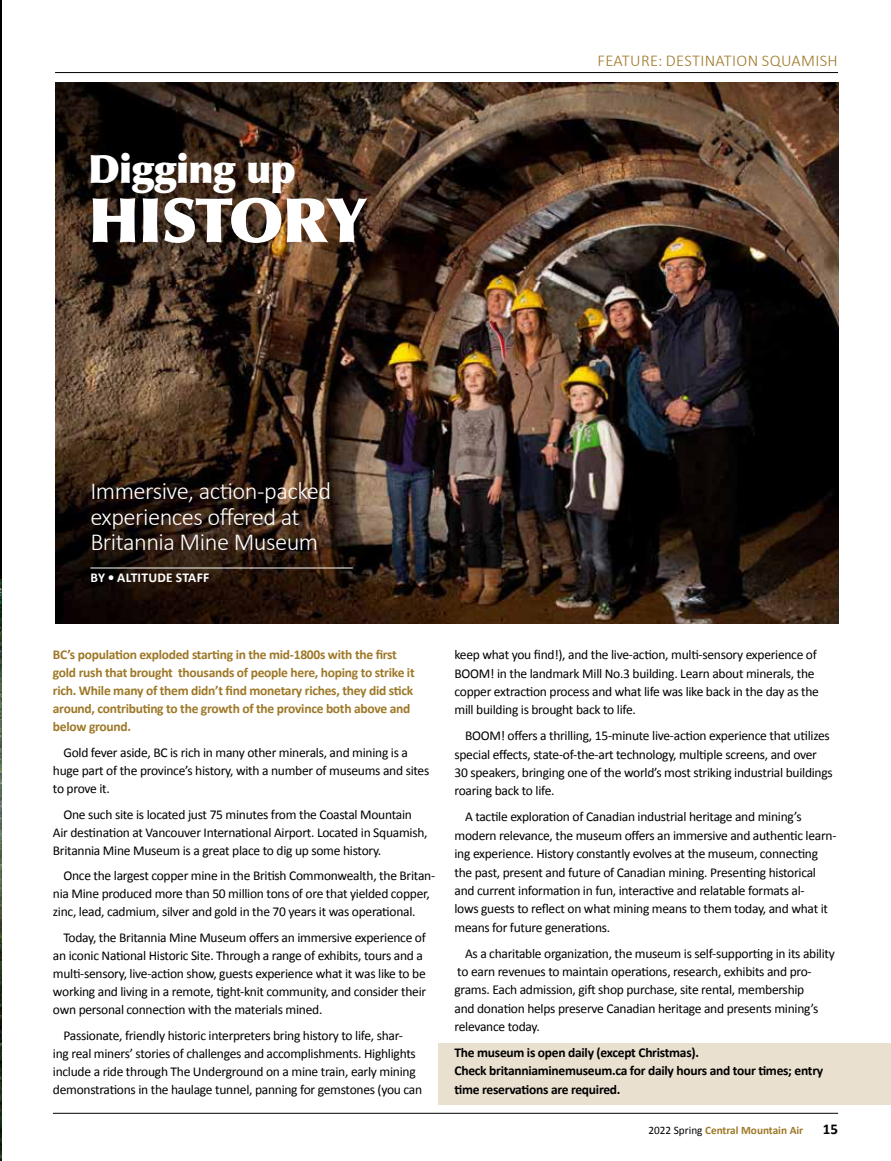
<style>
.page{position:relative;width:891px;height:1161px;background:#fff}
.page>*{position:absolute;margin:0;border:0;box-sizing:border-box;transform-origin:0 0}
.t1{font:900 61.65px "Optima";letter-spacing:-.03em;color:#fff}
.t2{font:900 39px "Optima";letter-spacing:-.02em;color:#fff}
.t3{font:300 24.45px/25.8px "Calibri";letter-spacing:-.02em;color:#fff}
.t4{font:300 16.5px "Calibri";letter-spacing:.02em;color:#9e7827}
.t5{font:700 15px "Calibri";color:#000}
.t6{font:13.5px/18.5px "Calibri";letter-spacing:-.02em;color:#000}
.t7{font:700 13.5px/18px "Calibri";letter-spacing:-.02em;color:#9e7827}
.t8{font:700 13.5px/18.5px "Calibri";letter-spacing:-.02em;color:#000}
.t9{font:700 13.5px "Calibri";letter-spacing:.02em;color:#fff}
.t10{font:700 11.4px "Calibri";color:#9e7827}
.s1{font-weight:400;color:#000}
</style>
<div class="page">
<hr style="left:53px;top:1113px;width:785px;height:1px;background:#000">
<div style="left:439px;top:1043px;width:452px;height:61px;background:#e9e0cf"></div>
<hr style="left:55px;top:72px;width:783px;height:1px;background:#000">
<img style="left:55px;top:83px;width:783px;height:541px">
<hr style="left:90px;top:568px;width:263px;height:1px;background:#fff">
<hr style="left:0;top:0;width:2px;height:581px;background:#000">
<img style="left:0;top:579px;width:2px;height:582px">
<h2 class="t2" style="left:88px;top:145px;width:209px">Digging up</h2>
<h1 class="t1" style="left:88px;top:183px;width:281px">HISTORY</h1>
<p class="t4" style="left:598px;top:51px;width:242px">FEATURE: DESTINATION SQUAMISH</p>
<h3 class="t3" style="left:90px;top:478px;width:242px">Immersive, action-packed experiences offered at<br>Britannia Mine Museum</h3>
<p class="t9" style="left:91px;top:569px;width:120px">BY • ALTITUDE STAFF</p>
<p class="t7" style="left:53px;top:645px;width:363px">BC’s population exploded starting in the mid-1800s with the first gold rush that brought thousands of people here, hoping to strike it rich. While many of them didn’t find monetary riches, they did stick around, contributing to the growth of the province both above and below ground.</p>
<p class="t6" style="left:53px;top:743px;width:378px;line-height:18px;text-indent:11px">Gold fever aside, BC is rich in many other minerals, and mining is a huge part of the province’s history, with a number of museums and sites to prove it.</p>
<p class="t6" style="left:53px;top:804px;width:376px;line-height:18px;text-indent:11px">One such site is located just 75 minutes from the Coastal Mountain<br>Air destination at Vancouver International Airport. Located in Squamish,<br>Britannia Mine Museum is a great place to dig up some history.</p>
<p class="t6" style="left:53px;top:866px;width:384px;line-height:18px;text-indent:11px">Once the largest copper mine in the British Commonwealth, the Britan&shy;nia Mine produced more than 50 million tons of ore that yielded copper, zinc, lead, cadmium, silver and gold in the 70 years it was operational.</p>
<p class="t6" style="left:53px;top:928px;width:375px;line-height:18px;text-indent:11px">Today, the Britannia Mine Museum offers an immersive experience of an iconic National Historic Site. Through a range of exhibits, tours and a multi-sensory, live-action show, guests experience what it was like to be working and living in a remote, tight-knit community, and consider their own personal connection with the materials mined.</p>
<p class="t6" style="left:53px;top:1025px;width:371px;line-height:18px;text-indent:11px">Passionate, friendly historic interpreters bring history to life, shar&shy;ing real miners’ stories of challenges and accomplishments. Highlights include a ride through The Underground on a mine train, early mining demonstrations in the haulage tunnel, panning for gemstones (you can</p>
<p class="t6" style="left:455px;top:645px;width:366px">keep what you find!), and the live-action, multi-sensory experience of BOOM! in the landmark Mill No.3 building. Learn about minerals, the copper extraction process and what life was like back in the day as the mill building is brought back to life.</p>
<p class="t6" style="left:455px;top:726px;width:380px;text-indent:11px">BOOM! offers a thrilling, 15-minute live-action experience that utilizes special effects, state-of-the-art technology, multiple screens, and over 30 speakers, bringing one of the world’s most striking industrial buildings roaring back to life.</p>
<p class="t6" style="left:455px;top:807px;width:384px;text-indent:11px">A tactile exploration of Canadian industrial heritage and mining’s modern relevance, the museum offers an immersive and authentic learn&shy;ing experience. History constantly evolves at the museum, connecting the past, present and future of Canadian mining. Presenting historical and current information in fun, interactive and relatable formats al-<br>lows guests to reflect on what mining means to them today, and what it means for future generations.</p>
<p class="t6" style="left:455px;top:943px;width:382px;text-indent:10px">As a charitable organization, the museum is self-supporting in its ability to earn revenues to maintain operations, research, exhibits and pro&shy;grams. Each admission, gift shop purchase, site rental, membership<br>and donation helps preserve Canadian heritage and presents mining’s relevance today.</p>
<p class="t8" style="left:455px;top:1043px;width:370px">The museum is open daily (except Christmas).<br>Check britanniaminemuseum.ca for daily hours and tour times; entry time reservations are required.</p>
<p class="t10" style="left:648px;top:1123px;width:156px"><span class="s1">2022 Spring</span> Central Mountain Air</p>
<p class="t5" style="left:823px;top:1120px;width:17px">15</p>
</div>
